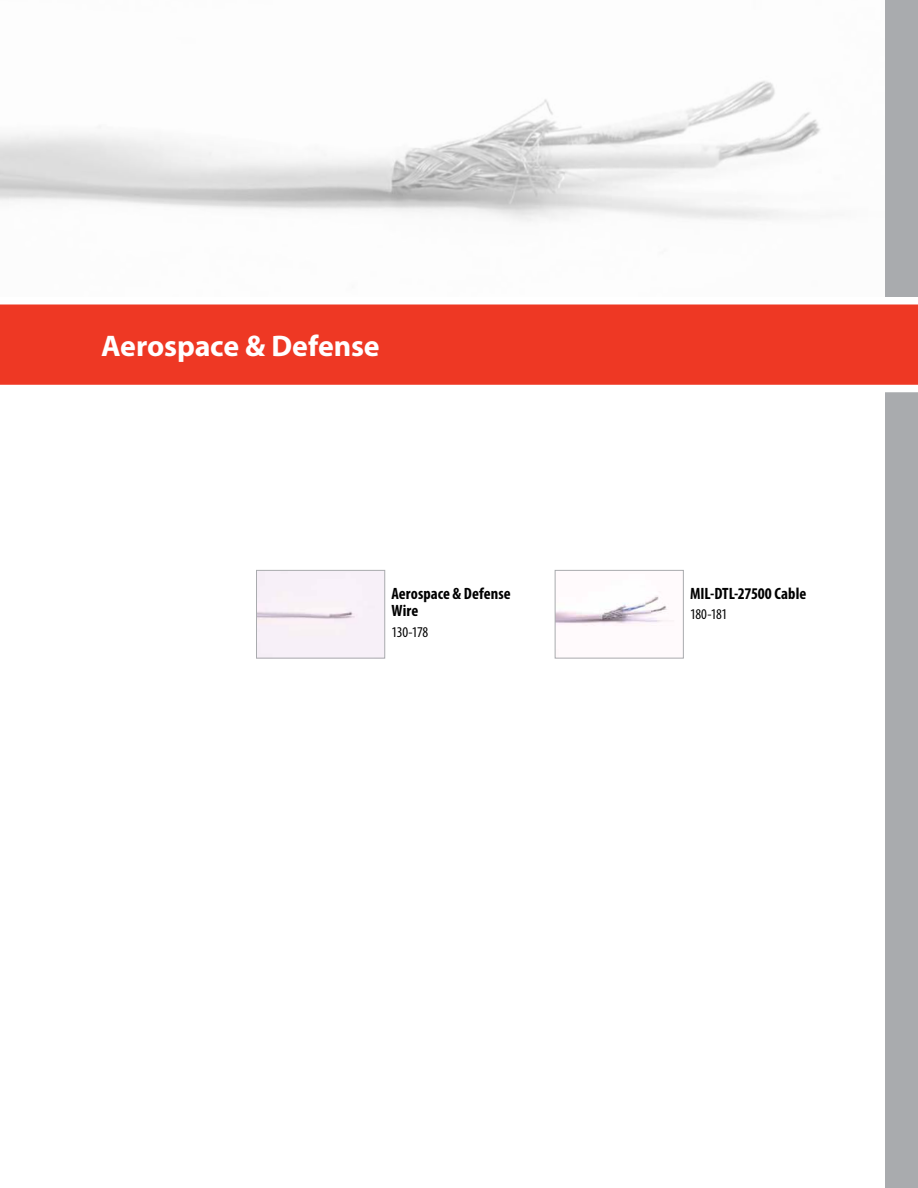
<style>
.page{position:relative;width:918px;height:1188px;background:#fff}
.page>*{position:absolute;margin:0;border:0;box-sizing:border-box;transform-origin:0 0}
.t1{font:700 29.85px "Myriad Pro";letter-spacing:-.005em;color:#fff}
.t2{font:700 condensed 16.5px/18px "Myriad Pro";letter-spacing:.005em;color:#000}
.t3{font:condensed 15px "Myriad Pro";letter-spacing:-.01em;color:#000}
</style>
<div class="page">
<img style="left:0;top:0;width:886px;height:297px">
<div style="left:256px;top:570px;width:129px;height:88px;border:1px solid #a9abae"></div>
<img style="left:557px;top:596px;width:117px;height:30px">
<div style="left:555px;top:570px;width:129px;height:88px;border:1px solid #a9abae"></div>
<div style="left:886px;top:0;width:32px;height:1188px;background:#a9abae"></div>
<div style="left:0;top:301px;width:918px;height:88px;background:#ee3824"></div>
<div style="left:0;top:297px;width:918px;height:7px;background:#fff"></div>
<div style="left:0;top:385px;width:918px;height:7px;background:#fff"></div>
<h1 class="t1" style="left:101px;top:326px;width:280px">Aerospace &amp; Defense</h1>
<p class="t2" style="left:392px;top:584px;width:121px">Aerospace &amp; Defense<br>Wire</p>
<p class="t3" style="left:392px;top:623px;width:38px">130-178</p>
<p class="t2" style="left:690px;top:584px;width:118px">MIL-DTL-27500 Cable</p>
<p class="t3" style="left:690px;top:605px;width:39px">180-181</p>
</div>
